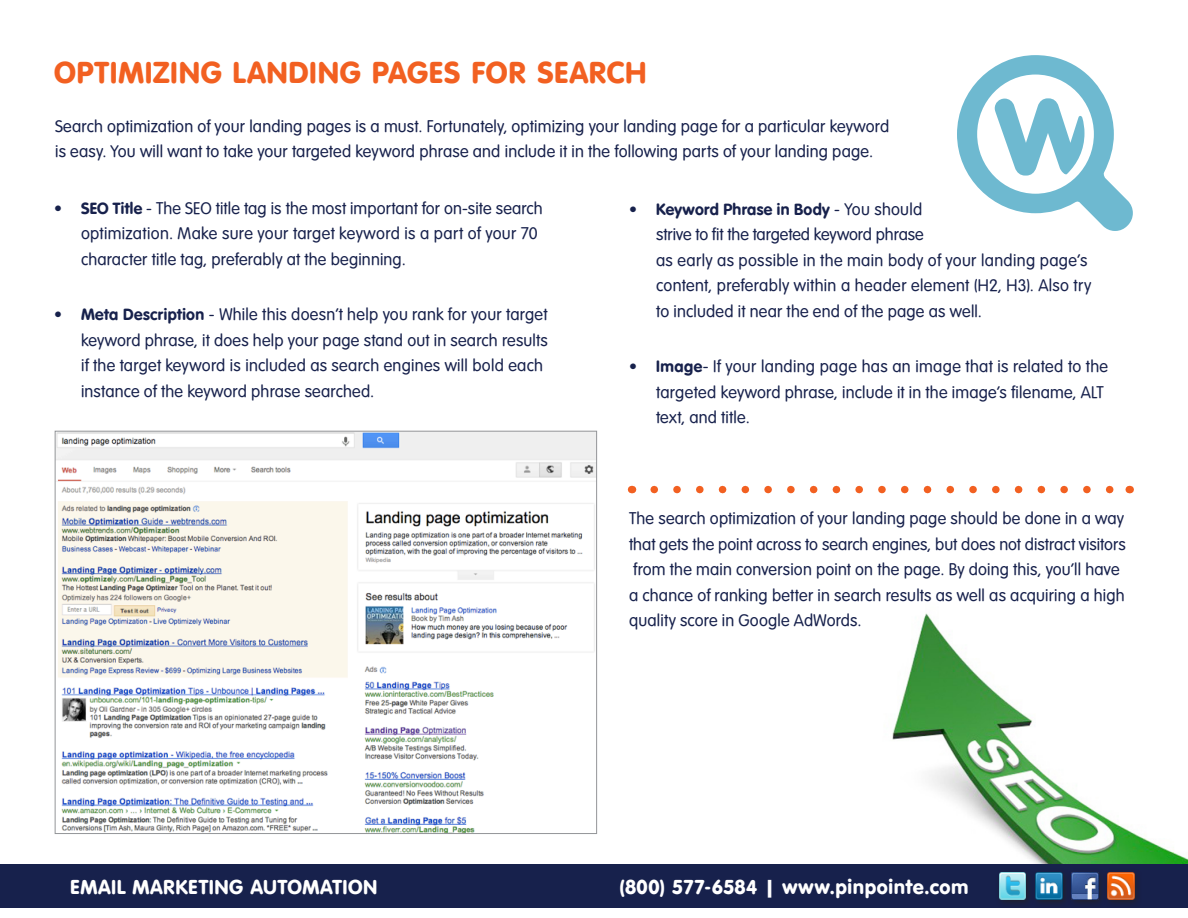
<style>
.page{position:relative;width:1188px;height:918px;background:#fff}
.page>*{position:absolute;margin:0;border:0;box-sizing:border-box;transform-origin:0 0}
.t1{font:31.5px "VAG Rounded";letter-spacing:.02em;color:#f26021}
.t2{font:21px "VAG Rounded";letter-spacing:.015em;color:#fff}
.t3{font:16.5px/25.5px "VAG Rounded Lt Normal";letter-spacing:.015em;color:#17214c}
.s1{font-family:"Vag";font-weight:700}
</style>
<div class="page">
<img style="left:892px;top:613px;width:296px;height:251px">
<div style="left:0;top:864px;width:1188px;height:44px;background:#17214c"></div>
<div style="left:1067px;top:869px;width:40px;height:39px;background:#231f20;opacity:.75"></div>
<img style="left:1071px;top:873px;width:27px;height:27px">
<div style="left:995px;top:869px;width:39px;height:39px;background:#231f20;opacity:.75"></div>
<img style="left:999px;top:873px;width:27px;height:27px">
<div style="left:1031px;top:869px;width:40px;height:39px;background:#231f20;opacity:.75"></div>
<img style="left:1036px;top:873px;width:26px;height:27px">
<div style="left:1103px;top:869px;width:40px;height:39px;background:#231f20;opacity:.75"></div>
<img style="left:1107px;top:873px;width:27px;height:27px">
<svg style="left:654px;top:486px;width:460px;height:7px"></svg>
<img style="left:957px;top:55px;width:176px;height:176px">
<img style="left:57px;top:433px;width:538px;height:399px">
<p class="t1" style="left:54px;top:54px;width:594px">OPTIMIZING LANDING PAGES FOR SEARCH</p>
<p class="t3" style="left:55px;top:113px;width:836px">Search optimization of your landing pages is a must. Fortunately, optimizing your landing page for a particular keyword is easy. You will want to take your targeted keyword phrase and include it in the following parts of your landing page.</p>
<p class="t3" style="left:81px;top:195px;width:463px;text-indent:-27px"><span class="s1">• SEO Title</span> - The SEO title tag is the most important for on-site search optimization. Make sure your target keyword is a part of your 70 character title tag, preferably at the beginning.</p>
<p class="t3" style="left:81px;top:302px;width:468px;text-indent:-27px"><span class="s1">• Meta Description</span> - While this doesn’t help you rank for your target keyword phrase, it does help your page stand out in search results if the target keyword is included as search engines will bold each instance of the keyword phrase searched.</p>
<p class="t3" style="left:656px;top:196px;width:437px;text-indent:-27px"><span class="s1">• Keyword Phrase in Body</span> - You should<br>strive to fit the targeted keyword phrase<br>as early as possible in the main body of your landing page’s content, preferably within a header element (H2, H3). Also try to included it near the end of the page as well.</p>
<p class="t3" style="left:656px;top:354px;width:454px;text-indent:-27px"><span class="s1">• Image</span>- If your landing page has an image that is related to the targeted keyword phrase, include it in the image’s filename, ALT text, and title.</p>
<p class="t3" style="left:629px;top:506px;width:498px">The search optimization of your landing page should be done in a way that gets the point across to search engines, but does not distract visitors from the main conversion point on the page. By doing this, you’ll have a chance of ranking better in search results as well as acquiring a high quality score in Google AdWords.</p>
<p class="t2" style="left:70px;top:875px;width:309px">EMAIL MARKETING AUTOMATION</p>
<p class="t2" style="left:620px;top:875px;width:350px">(800) 577-6584 | www.pinpointe.com</p>
</div>
